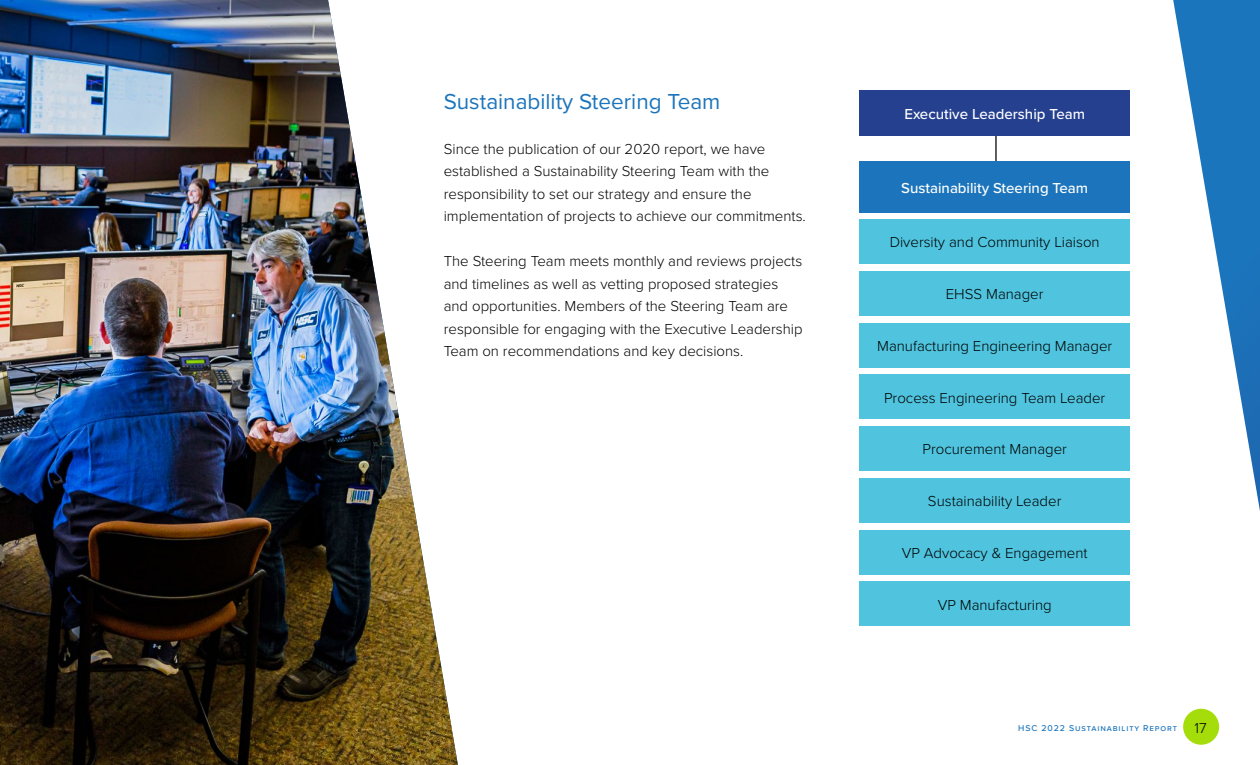
<style>
.page{position:relative;width:1260px;height:765px;background:#fff}
.page>*{position:absolute;margin:0;border:0;box-sizing:border-box;transform-origin:0 0}
.t1{font:22.5px "Proxima Nova";color:#1c75bc}
.Paragraph_Style{font:300 15px/22.5px "Proxima Nova";color:#000}
.para_title{font:500 15px "Proxima Nova";color:#fff}
.t2{font:500 8.75px "Proxima Nova";letter-spacing:.1em;color:#1c75bc}
.s1{font-weight:300;font-size:15px;color:#000}
</style>
<div class="page">
<div style="left:1183px;top:709px;width:36px;height:36px;background:#a5dd0a;border-radius:50%"></div>
<img style="left:0;top:0;width:458px;height:765px">
<hr style="left:995px;top:136px;width:2px;height:30px;background:#000">
<div style="left:860px;top:219px;width:270px;height:45px;background:#50c4de"></div>
<div style="left:860px;top:91px;width:270px;height:45px;background:#25408f"></div>
<div style="left:860px;top:161px;width:270px;height:52px;background:#1c75bc"></div>
<div style="left:860px;top:323px;width:270px;height:45px;background:#50c4de"></div>
<div style="left:860px;top:426px;width:270px;height:45px;background:#50c4de"></div>
<div style="left:860px;top:530px;width:270px;height:45px;background:#50c4de"></div>
<div style="left:860px;top:271px;width:270px;height:45px;background:#50c4de"></div>
<div style="left:860px;top:374px;width:270px;height:45px;background:#50c4de"></div>
<div style="left:860px;top:478px;width:270px;height:45px;background:#50c4de"></div>
<div style="left:860px;top:581px;width:270px;height:45px;background:#50c4de"></div>
<svg style="left:1173px;top:0;width:87px;height:511px"></svg>
<p class="t1" style="left:444px;top:84px;width:278px">Sustainability Steering Team</p>
<p class="Paragraph_Style" style="left:444px;top:137px;width:364px">Since the publication of our 2020 report, we have established a Sustainability Steering Team with the responsibility to set our strategy and ensure the implementation of projects to achieve our commitments.</p>
<p class="Paragraph_Style" style="left:444px;top:249px;width:360px">The Steering Team meets monthly and reviews projects and timelines as well as vetting proposed strategies and opportunities. Members of the Steering Team are responsible for engaging with the Executive Leadership Team on recommendations and key decisions.</p>
<p class="para_title" style="left:904px;top:103px;width:182px">Executive Leadership Team</p>
<p class="para_title" style="left:901px;top:177px;width:188px">Sustainability Steering Team</p>
<p class="Paragraph_Style" style="left:890px;top:230px;width:212px">Diversity and Community Liaison</p>
<p class="Paragraph_Style" style="left:946px;top:282px;width:99px">EHSS Manager</p>
<p class="Paragraph_Style" style="left:877px;top:334px;width:237px">Manufacturing Engineering Manager</p>
<p class="Paragraph_Style" style="left:884px;top:386px;width:223px">Process Engineering Team Leader</p>
<p class="Paragraph_Style" style="left:922px;top:437px;width:146px">Procurement Manager</p>
<p class="Paragraph_Style" style="left:928px;top:489px;width:135px">Sustainability Leader</p>
<p class="Paragraph_Style" style="left:902px;top:541px;width:187px">VP Advocacy &amp; Engagement</p>
<p class="Paragraph_Style" style="left:938px;top:593px;width:116px">VP Manufacturing</p>
<p class="t2" style="left:1018px;top:722px;width:190px">HSC 2022 Sustainability Report <span class="s1">17</span></p>
</div>
